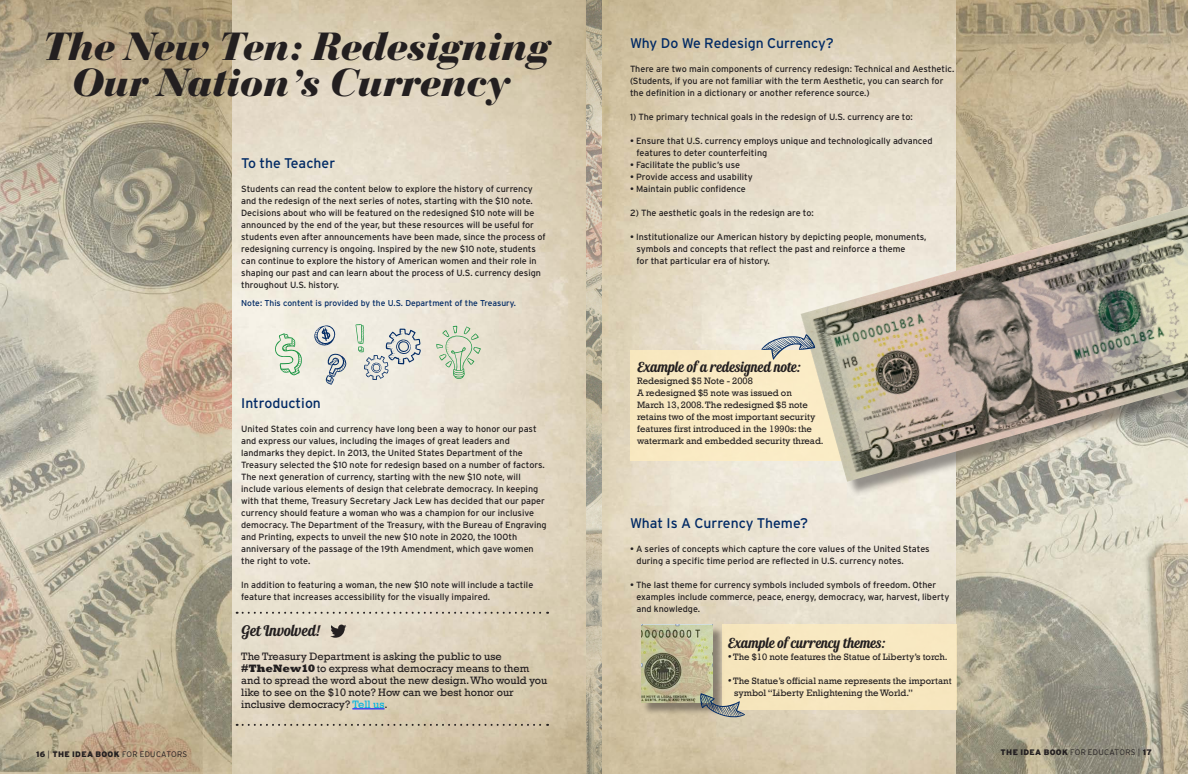
<style>
.page{position:relative;width:1188px;height:774px;background:#fff}
.page>*{position:absolute;margin:0;border:0;box-sizing:border-box;transform-origin:0 0}
.Body_A{font:italic 700 41.1px/36px "Bauer Bodoni EFTU";letter-spacing:.01em;color:#231f20;text-align:center}
.Body_A-2{font:15px "Amperscript";letter-spacing:.01em;color:#231f20}
.Body_A-3{font:14px "Interstate";color:#002964}
.Body_A-4{font:14px "Amperscript";color:#231f20}
.Body_A-5{font:11px/12px "Rockwell";color:#231f20}
.Body_A-6{font:9.5px/12px "Rockwell";color:#231f20}
.Body_A-7{font:9px/12px "Interstate";color:#231f20}
.t1{font:8.5px "Interstate";color:#002964}
.Body_Head_A{font:900 8px "Interstate";letter-spacing:.04em;color:#231f20}
.s1{font-weight:800}
.s2{color:#00b5e0}
.s3{font-family:"Amperscript";font-size:10px}
.s4{font-weight:300}
</style>
<div class="page">
<img style="left:231px;top:0;width:726px;height:774px">
<img style="left:0;top:0;width:231px;height:774px">
<img style="left:586px;top:1px;width:16px;height:773px">
<svg style="left:237px;top:612px;width:311px;height:2px"></svg>
<svg style="left:311px;top:324px;width:36px;height:61px;background:#cfd1cf"></svg>
<svg style="left:273px;top:333px;width:30px;height:42px"></svg>
<svg style="left:436px;top:326px;width:45px;height:54px;background:#d2d9c3"></svg>
<svg style="left:356px;top:324px;width:65px;height:56px;background:#d3d5d0"></svg>
<svg style="left:237px;top:724px;width:311px;height:2px"></svg>
<img style="left:957px;top:0;width:231px;height:774px">
<div style="left:643px;top:626px;width:82px;height:89px;background:#231f20;opacity:.45"></div>
<img style="left:641px;top:625px;width:72px;height:78px">
<div style="left:630px;top:350px;width:220px;height:111px;background:#ffedbf"></div>
<div style="left:803px;top:205px;width:385px;height:291px;background:#231f20;opacity:.45"></div>
<img style="left:801px;top:206px;width:387px;height:276px">
<svg style="left:761px;top:334px;width:54px;height:26px"></svg>
<div style="left:723px;top:625px;width:234px;height:85px;background:#f7e7c0"></div>
<svg style="left:700px;top:693px;width:45px;height:25px"></svg>
<hr style="left:352px;top:709px;width:33px;height:1px;background:#00f">
<svg style="left:330px;top:625px;width:16px;height:13px"></svg>
<p class="Body_A" style="left:42px;top:28px;width:509px">The New Ten: Redesigning<br>Our Nation’s Currency</p>
<p class="Body_A-3" style="left:241px;top:155px;width:96px">To the Teacher</p>
<p class="Body_A-7" style="left:241px;top:183px;width:306px">Students can read the content below to explore the history of currency and the redesign of the next series of notes, starting with the $10 note.<br>Decisions about who will be featured on the redesigned $10 note will be announced by the end of the year, but these resources will be useful for students even after announcements have been made, since the process of redesigning currency is ongoing. Inspired by the new $10 note, students can continue to explore the history of American women and their role in shaping our past and can learn about the process of U.S. currency design throughout U.S. history.</p>
<p class="t1" style="left:241px;top:298px;width:276px">Note: This content is provided by the U.S. Department of the Treasury.</p>
<p class="Body_A-3" style="left:241px;top:395px;width:81px">Introduction</p>
<p class="Body_A-7" style="left:241px;top:423px;width:307px">United States coin and currency have long been a way to honor our past and express our values, including the images of great leaders and landmarks they depict. In 2013, the United States Department of the Treasury selected the $10 note for redesign based on a number of factors.<br>The next generation of currency, starting with the new $10 note, will include various elements of design that celebrate democracy. In keeping with that theme, Treasury Secretary Jack Lew has decided that our paper currency should feature a woman who was a champion for our inclusive democracy. The Department of the Treasury, with the Bureau of Engraving and Printing, expects to unveil the new $10 note in 2020, the 100th anniversary of the passage of the 19th Amendment, which gave women the right to vote.</p>
<p class="Body_A-7" style="left:241px;top:579px;width:294px">In addition to featuring a woman, the new $10 note will include a tactile feature that increases accessibility for the visually impaired.</p>
<p class="Body_A-2" style="left:241px;top:622px;width:80px">Get Involved!</p>
<p class="Body_A-5" style="left:241px;top:650px;width:308px">The Treasury Department is asking the public to use <span class="s1">#TheNew10</span> to express what democracy means to them and to spread the word about the new design. Who would you like to see on the $10 note? How can we best honor our inclusive democracy? <span class="s2">Tell us</span>.</p>
<p class="Body_A-3" style="left:630px;top:35px;width:205px">Why Do We Redesign Currency?</p>
<p class="Body_A-7" style="left:630px;top:63px;width:326px">There are two main components of currency redesign: Technical and Aesthetic. (Students, if you are not familiar with the term Aesthetic, you can search for the definition in a dictionary or another reference source.)</p>
<p class="Body_A-7" style="left:630px;top:111px;width:284px">1) The primary technical goals in the redesign of U.S. currency are to:</p>
<p class="Body_A-7" style="left:637px;top:135px;width:297px;text-indent:-7px">• Ensure that U.S. currency employs unique and technologically advanced features to deter counterfeiting</p>
<p class="Body_A-7" style="left:630px;top:159px;width:112px">• Facilitate the public’s use</p>
<p class="Body_A-7" style="left:630px;top:171px;width:124px">• Provide access and usability</p>
<p class="Body_A-7" style="left:630px;top:183px;width:117px">• Maintain public confidence</p>
<p class="Body_A-7" style="left:630px;top:207px;width:185px">2) The aesthetic goals in the redesign are to:</p>
<p class="Body_A-7" style="left:637px;top:231px;width:292px;text-indent:-7px">• Institutionalize our American history by depicting people, monuments, symbols and concepts that reflect the past and reinforce a theme<br>for that particular era of history.</p>
<p class="Body_A-4" style="left:637px;top:359px;width:165px">Example of a redesigned note:</p>
<p class="Body_A-6" style="left:637px;top:375px;width:188px">Redesigned $5 Note - 2008<br>A redesigned $5 note was issued on<br>March 13, 2008. The redesigned $5 note retains two of the most important security features first introduced in the 1990s: the watermark and embedded security thread.</p>
<p class="Body_A-3" style="left:630px;top:515px;width:179px">What Is A Currency Theme?</p>
<p class="Body_A-7" style="left:637px;top:543px;width:295px;text-indent:-7px">• A series of concepts which capture the core values of the United States during a specific time period are reflected in U.S. currency notes.</p>
<p class="Body_A-7" style="left:637px;top:579px;width:314px;text-indent:-7px">• The last theme for currency symbols included symbols of freedom. Other examples include commerce, peace, energy, democracy, war, harvest, liberty and knowledge.</p>
<p class="Body_A-4" style="left:728px;top:635px;width:159px">Example of currency themes:</p>
<p class="Body_A-6" style="left:728px;top:651px;width:222px"><span class="s3">•</span> The $10 note features the Statue of Liberty’s torch.</p>
<p class="Body_A-6" style="left:734px;top:675px;width:219px;text-indent:-6px"><span class="s3">•</span> The Statue’s official name represents the important symbol “Liberty Enlightening the World.”</p>
<p class="Body_Head_A" style="left:36px;top:749px;width:153px">16 <span class="s4">|</span> THE IDEA BOOK <span class="s4">FOR EDUCATORS</span></p>
<p class="Body_Head_A" style="left:1001px;top:748px;width:153px">THE IDEA BOOK <span class="s4">FOR EDUCATORS |</span> 17</p>
<p class="Body_Head_A" style="left:36px;top:748px;width:153px">16 <span class="s4">|</span> THE IDEA BOOK <span class="s4">FOR EDUCATORS</span></p>
</div>
